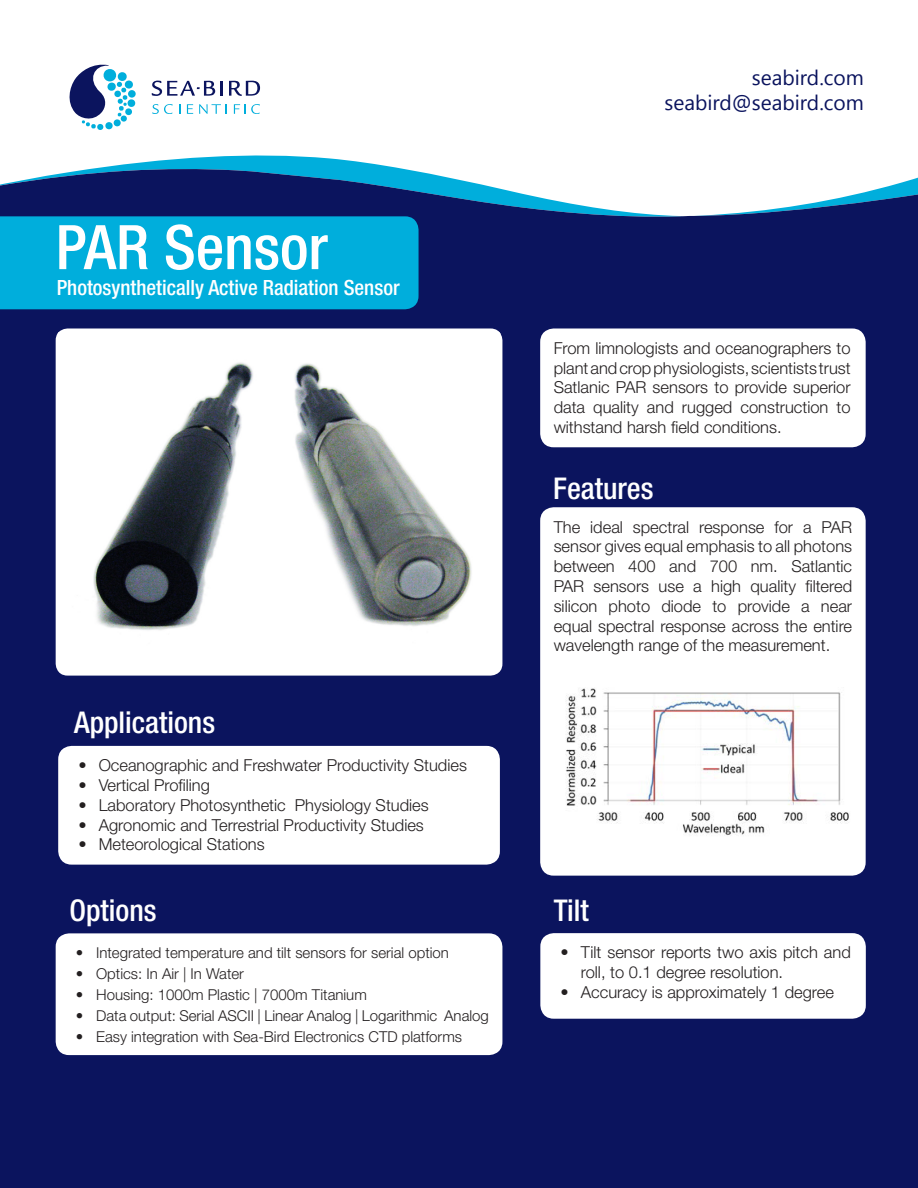
<style>
.page{position:relative;width:918px;height:1188px;background:#fff}
.page>*{position:absolute;margin:0;border:0;box-sizing:border-box;transform-origin:0 0}
.t1{font:500 condensed 61.5px "Helvetica Neue LT Std";color:#fff}
.t2{font:500 condensed 30px "Helvetica Neue LT Std";color:#fff}
.t3{font:500 condensed 21px "Helvetica Neue LT Std";color:#fff}
.t4{font:21px/25.2px "Segoe UI";color:#0b145e;text-align:right}
.t5{font:300 16.5px/19.8px "Helvetica Neue LT Std";color:#231f20;text-align:justify}
.t6{font:300 15px "Helvetica Neue LT Std";color:#231f20}
</style>
<div class="page">
<div style="left:0;top:226px;width:918px;height:962px;background:#0b145e"></div>
<svg style="left:97px;top:155px;width:301px;height:13px;fill:#00aedc"></svg>
<svg style="left:0;top:168px;width:918px;height:58px;fill:#0b145e"></svg>
<svg style="left:152px;top:81px;width:63px;height:15px"></svg>
<hr style="left:220px;top:81px;width:3px;height:15px;background:#0b145e">
<svg style="left:229px;top:81px;width:31px;height:15px"></svg>
<svg style="left:152px;top:104px;width:21px;height:10px"></svg>
<svg style="left:187px;top:104px;width:6px;height:10px"></svg>
<svg style="left:199px;top:104px;width:28px;height:10px"></svg>
<svg style="left:234px;top:104px;width:26px;height:10px"></svg>
<svg style="left:69px;top:64px;width:67px;height:66px"></svg>
<div style="left:56px;top:328px;width:446px;height:348px;background:#fff;border-radius:12px"></div>
<img style="left:58px;top:332px;width:442px;height:298px">
<div style="left:540px;top:328px;width:326px;height:119px;background:#fff;border-radius:14px"></div>
<div style="left:0;top:216px;width:419px;height:93px;background:#00aedc"></div>
<div style="left:56px;top:933px;width:446px;height:122px;background:#fff;border-radius:14px"></div>
<div style="left:540px;top:507px;width:326px;height:369px;background:#fff;border-radius:14px"></div>
<div style="left:58px;top:746px;width:442px;height:119px;background:#fff;border-radius:14px"></div>
<img style="left:566px;top:688px;width:283px;height:147px">
<div style="left:540px;top:933px;width:326px;height:86px;background:#fff;border-radius:14px"></div>
<p class="t1" style="left:56px;top:211px;width:274px">PAR Sensor</p>
<p class="t3" style="left:57px;top:275px;width:344px">Photosynthetically Active Radiation Sensor</p>
<p class="t2" style="left:74px;top:704px;width:143px">Applications</p>
<p class="t5" style="left:78px;top:755px;width:390px">• Oceanographic and Freshwater Productivity Studies</p>
<p class="t5" style="left:78px;top:775px;width:133px">• Vertical Profiling</p>
<p class="t5" style="left:78px;top:795px;width:352px">• Laboratory Photosynthetic Physiology Studies</p>
<p class="t5" style="left:78px;top:814px;width:347px">• Agronomic and Terrestrial Productivity Studies</p>
<p class="t5" style="left:78px;top:834px;width:188px">• Meteorological Stations</p>
<p class="t2" style="left:69px;top:893px;width:89px">Options</p>
<p class="t6" style="left:76px;top:943px;width:375px">• Integrated temperature and tilt sensors for serial option</p>
<p class="t6" style="left:76px;top:964px;width:170px">• Optics: In Air | In Water</p>
<p class="t6" style="left:76px;top:985px;width:292px">• Housing: 1000m Plastic | 7000m Titanium</p>
<p class="t6" style="left:76px;top:1006px;width:415px">• Data output: Serial ASCII | Linear Analog | Logarithmic Analog</p>
<p class="t6" style="left:76px;top:1027px;width:388px">• Easy integration with Sea-Bird Electronics CTD platforms</p>
<p class="t4" style="left:664px;top:64px;width:201px">seabird.com seabird@seabird.com</p>
<p class="t5" style="left:554px;top:338px;width:299px">From limnologists and oceanographers to plant and crop physiologists, scientists trust Satlanic PAR sensors to provide superior data quality and rugged construction to withstand harsh field conditions.</p>
<p class="t2" style="left:553px;top:471px;width:102px">Features</p>
<p class="t5" style="left:554px;top:516px;width:300px">The ideal spectral response for a PAR sensor gives equal emphasis to all photons between 400 and 700 nm. Satlantic PAR sensors use a high quality filtered silicon photo diode to provide a near equal spectral response across the entire wavelength range of the measurement.</p>
<p class="t2" style="left:554px;top:893px;width:37px">Tilt</p>
<p class="t5" style="left:581px;top:942px;width:271px;text-indent:-20px">• Tilt sensor reports two axis pitch and roll, to 0.1 degree resolution.</p>
<p class="t5" style="left:561px;top:982px;width:275px">• Accuracy is approximately 1 degree</p>
</div>
